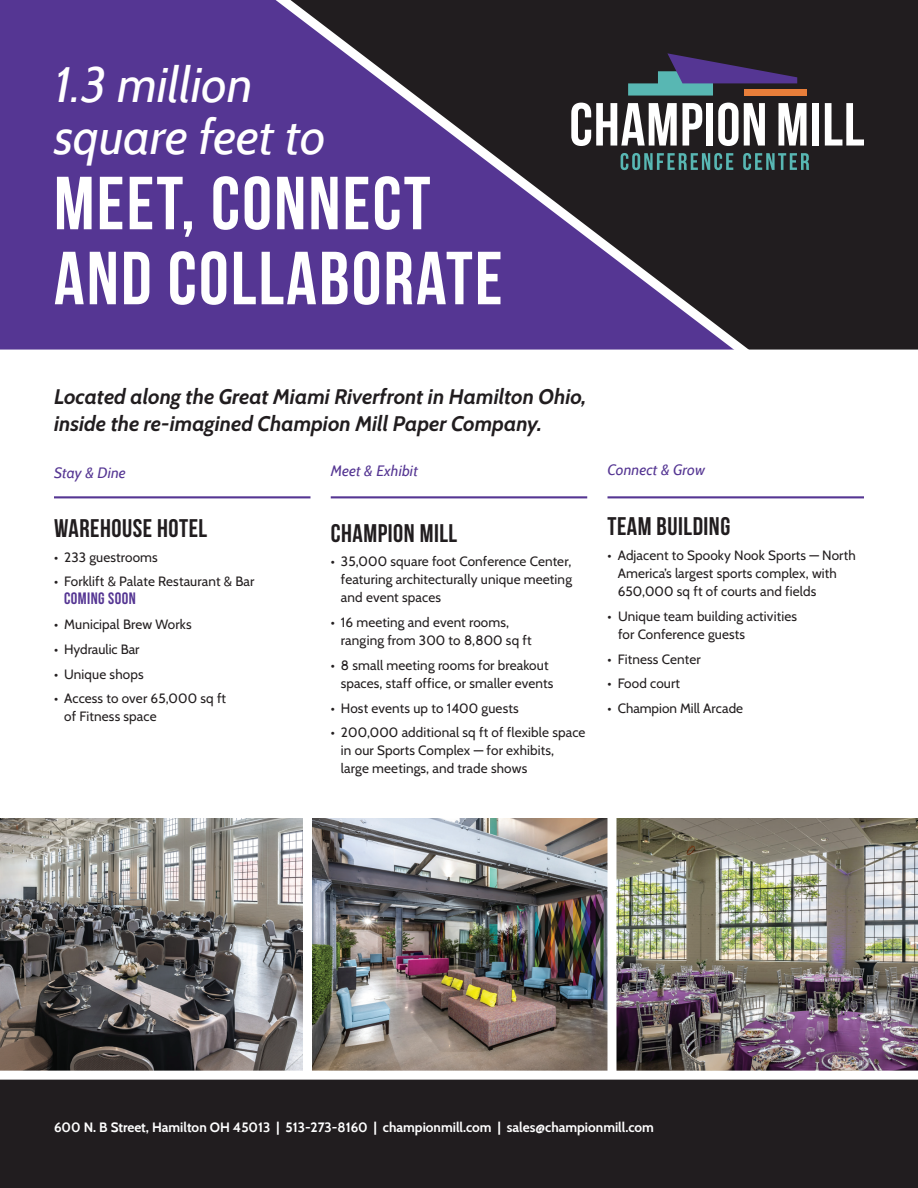
<style>
.page{position:relative;width:918px;height:1188px;background:#fff}
.page>*{position:absolute;margin:0;border:0;box-sizing:border-box;transform-origin:0 0}
.t1{font:700 75px/75px "Bebas Neue";letter-spacing:.03em;color:#fff}
.t2{font:italic 49.5px/52.5px "Cabin";color:#fff}
.t3{font:700 25.5px "Bebas Neue";letter-spacing:.02em;color:#211d1f}
.t4{font:italic 700 21px/27px "Cabin";color:#211d1f}
.t5{font:700 16.5px "Bebas Neue Pro";letter-spacing:.025em;color:#553693}
.t6{font:italic 15px "Cabin";letter-spacing:.01em;color:#553693}
.t7{font:13.5px/18px "Cabin";letter-spacing:.01em;color:#231f20}
.t8{font:700 13.5px "Cabin";color:#fff}
</style>
<div class="page">
<div style="left:0;top:0;width:918px;height:367px;background:#553693"></div>
<svg style="left:182px;top:0;width:736px;height:350px"></svg>
<img style="left:0;top:818px;width:303px;height:33px">
<img style="left:312px;top:818px;width:606px;height:33px">
<div style="left:608px;top:811px;width:8px;height:272px;background:#fff"></div>
<hr style="left:54px;top:496px;width:256px;height:2px;background:#553693">
<hr style="left:331px;top:496px;width:256px;height:2px;background:#553693">
<hr style="left:608px;top:496px;width:256px;height:2px;background:#553693">
<div style="left:0;top:350px;width:918px;height:9px;background:#fff"></div>
<div style="left:0;top:353px;width:918px;height:33px;background:#fff"></div>
<img style="left:0;top:851px;width:918px;height:337px">
<svg style="left:621px;top:153px;width:112px;height:17px;background:#396060"></svg>
<svg style="left:743px;top:153px;width:66px;height:17px"></svg>
<svg style="left:571px;top:103px;width:106px;height:43px;background:#9e9d9e"></svg>
<svg style="left:683px;top:103px;width:19px;height:43px"></svg>
<div style="left:706px;top:103px;width:7px;height:43px;background:#fff"></div>
<svg style="left:718px;top:103px;width:47px;height:43px;background:#adabac"></svg>
<svg style="left:779px;top:103px;width:28px;height:43px"></svg>
<div style="left:812px;top:103px;width:7px;height:43px;background:#fff"></div>
<svg style="left:825px;top:103px;width:39px;height:43px;background:#7c7a7b"></svg>
<svg style="left:628px;top:53px;width:169px;height:43px"></svg>
<div style="left:744px;top:89px;width:63px;height:7px;background:#e87e3a"></div>
<h2 class="t2" style="left:54px;top:58px;width:273px">1.3 million square feet to</h2>
<h1 class="t1" style="left:54px;top:165px;width:450px">MEET, CONNECT<br>AND COLLABORATE</h1>
<h3 class="t4" style="left:54px;top:382px;width:534px">Located along the Great Miami Riverfront in Hamilton Ohio, inside the re-imagined Champion Mill Paper Company.</h3>
<p class="t6" style="left:331px;top:461px;width:89px">Meet &amp; Exhibit</p>
<p class="t6" style="left:54px;top:464px;width:73px">Stay &amp; Dine</p>
<h3 class="t3" style="left:54px;top:514px;width:155px">WAREHOUSE HOTEL</h3>
<p class="t7" style="left:54px;top:547px;width:105px">• 233 guestrooms</p>
<p class="t7" style="left:54px;top:572px;width:202px">• Forklift &amp; Palate Restaurant &amp; Bar</p>
<p class="t5" style="left:64px;top:589px;width:73px">COMING SOON</p>
<p class="t7" style="left:54px;top:615px;width:139px">• Municipal Brew Works</p>
<p class="t7" style="left:54px;top:639px;width:87px">• Hydraulic Bar</p>
<p class="t7" style="left:54px;top:664px;width:91px">• Unique shops</p>
<p class="t7" style="left:64px;top:689px;width:164px;text-indent:-10px">• Access to over 65,000 sq ft of Fitness space</p>
<h3 class="t3" style="left:331px;top:519px;width:128px">CHAMPION MILL</h3>
<p class="t7" style="left:341px;top:552px;width:233px;text-align:justify;text-indent:-10px">• 35,000 square foot Conference Center, featuring architecturally unique meeting and event spaces</p>
<p class="t7" style="left:341px;top:612px;width:192px;text-indent:-10px">• 16 meeting and event rooms, ranging from 300 to 8,800 sq ft</p>
<p class="t7" style="left:341px;top:655px;width:214px;text-indent:-10px">• 8 small meeting rooms for breakout spaces, staff office, or smaller events</p>
<p class="t7" style="left:331px;top:698px;width:189px">• Host events up to 1400 guests</p>
<p class="t7" style="left:341px;top:723px;width:246px;text-indent:-10px">• 200,000 additional sq ft of flexible space in our Sports Complex — for exhibits, large meetings, and trade shows</p>
<p class="t6" style="left:608px;top:460px;width:99px">Connect &amp; Grow</p>
<h3 class="t3" style="left:608px;top:513px;width:124px">TEAM BUILDING</h3>
<p class="t7" style="left:618px;top:546px;width:240px;text-indent:-10px">• Adjacent to Spooky Nook Sports — North<br>America’s largest sports complex, with<br>650,000 sq ft of courts and fields</p>
<p class="t7" style="left:618px;top:606px;width:180px;text-indent:-11px">• Unique team building activities for Conference guests</p>
<p class="t7" style="left:608px;top:649px;width:95px">• Fitness Center</p>
<p class="t7" style="left:608px;top:674px;width:74px">• Food court</p>
<p class="t7" style="left:608px;top:698px;width:137px">• Champion Mill Arcade</p>
<p class="t8" style="left:54px;top:1117px;width:601px">600 N. B Street, Hamilton OH 45013 | 513-273-8160 | championmill.com | sales@championmill.com</p>
</div>
